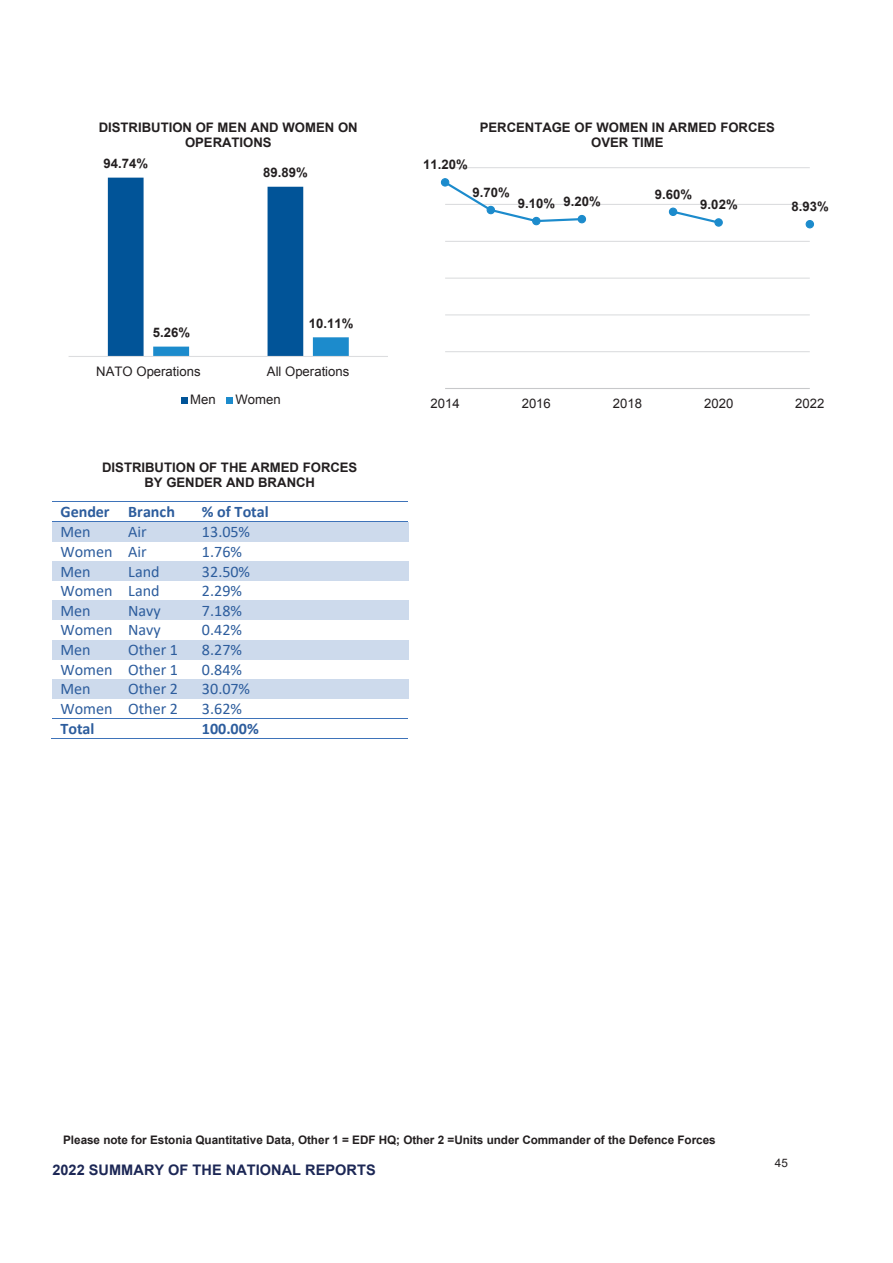
<style>
.page{position:relative;width:893px;height:1263px;background:#fff}
.page>*{position:absolute;margin:0;border:0;box-sizing:border-box;transform-origin:0 0}
.t1{font:16.05px "Calibri";color:#2d5d9d}
.t2{font:700 16.05px "Calibri";letter-spacing:-.005em;color:#2d5d9d}
.t3{font:700 14.55px "Arial";color:#1c2755}
.t4{font:700 13.2px/15.3px "Arial";color:#231f20;text-align:center}
.t5{font:13.2px "Arial";letter-spacing:.005em;color:#231f20}
.t6{font:700 11.7px "Arial";color:#231f20}
.t7{font:11.7px "Arial";color:#231f20}
</style>
<div class="page">
<hr style="left:53px;top:501px;width:67px;height:1px;background:#3e73b9">
<hr style="left:121px;top:501px;width:73px;height:1px;background:#3e73b9">
<hr style="left:195px;top:501px;width:213px;height:1px;background:#3e73b9">
<div style="left:53px;top:522px;width:67px;height:20px;background:#cddaec"></div>
<div style="left:120px;top:522px;width:74px;height:20px;background:#cddaec"></div>
<div style="left:194px;top:522px;width:214px;height:20px;background:#cddaec"></div>
<hr style="left:53px;top:521px;width:67px;height:1px;background:#3e73b9">
<hr style="left:121px;top:521px;width:73px;height:1px;background:#3e73b9">
<hr style="left:195px;top:521px;width:213px;height:1px;background:#3e73b9">
<div style="left:53px;top:561px;width:67px;height:20px;background:#cddaec"></div>
<div style="left:120px;top:561px;width:74px;height:20px;background:#cddaec"></div>
<div style="left:194px;top:561px;width:214px;height:20px;background:#cddaec"></div>
<div style="left:53px;top:601px;width:67px;height:19px;background:#cddaec"></div>
<div style="left:120px;top:601px;width:74px;height:19px;background:#cddaec"></div>
<div style="left:194px;top:601px;width:214px;height:19px;background:#cddaec"></div>
<div style="left:53px;top:640px;width:67px;height:19px;background:#cddaec"></div>
<div style="left:120px;top:640px;width:74px;height:19px;background:#cddaec"></div>
<div style="left:194px;top:640px;width:214px;height:19px;background:#cddaec"></div>
<div style="left:53px;top:679px;width:67px;height:20px;background:#cddaec"></div>
<div style="left:120px;top:679px;width:74px;height:20px;background:#cddaec"></div>
<div style="left:194px;top:679px;width:214px;height:20px;background:#cddaec"></div>
<hr style="left:53px;top:718px;width:67px;height:1px;background:#3e73b9">
<hr style="left:121px;top:718px;width:73px;height:1px;background:#3e73b9">
<hr style="left:195px;top:718px;width:213px;height:1px;background:#3e73b9">
<hr style="left:51px;top:738px;width:69px;height:1px;background:#3e73b9">
<hr style="left:120px;top:738px;width:74px;height:1px;background:#3e73b9">
<hr style="left:194px;top:738px;width:214px;height:1px;background:#3e73b9">
<hr style="left:445px;top:351px;width:365px;height:1px;background:#dcdddf">
<hr style="left:445px;top:314px;width:365px;height:1px;background:#dcdddf">
<hr style="left:445px;top:278px;width:365px;height:1px;background:#dcdddf">
<hr style="left:445px;top:241px;width:365px;height:1px;background:#dcdddf">
<hr style="left:445px;top:204px;width:365px;height:1px;background:#dcdddf">
<hr style="left:445px;top:167px;width:365px;height:1px;background:#dcdddf">
<hr style="left:445px;top:388px;width:365px;height:1px;background:#c7c8ca">
<svg style="left:448px;top:179px;width:266px;height:46px"></svg>
<div style="left:441px;top:179px;width:8px;height:7px;background:#1c8bcc;border-radius:50%"></div>
<div style="left:441px;top:178px;width:8px;height:9px;border:1px solid #1c8bcc;border-radius:50%"></div>
<div style="left:487px;top:206px;width:7px;height:8px;background:#1c8bcc;border-radius:50%"></div>
<div style="left:487px;top:206px;width:8px;height:8px;border:1px solid #1c8bcc;border-radius:50%"></div>
<div style="left:533px;top:217px;width:7px;height:8px;background:#1c8bcc;border-radius:50%"></div>
<div style="left:532px;top:217px;width:9px;height:8px;border:1px solid #1c8bcc;border-radius:50%"></div>
<div style="left:578px;top:215px;width:7px;height:8px;background:#1c8bcc;border-radius:50%"></div>
<div style="left:578px;top:215px;width:8px;height:8px;border:1px solid #1c8bcc;border-radius:50%"></div>
<div style="left:669px;top:208px;width:8px;height:7px;background:#1c8bcc;border-radius:50%"></div>
<div style="left:669px;top:208px;width:8px;height:8px;border:1px solid #1c8bcc;border-radius:50%"></div>
<div style="left:715px;top:219px;width:7px;height:7px;background:#1c8bcc;border-radius:50%"></div>
<div style="left:714px;top:218px;width:9px;height:9px;border:1px solid #1c8bcc;border-radius:50%"></div>
<div style="left:806px;top:221px;width:7px;height:7px;background:#1c8bcc;border-radius:50%"></div>
<div style="left:806px;top:220px;width:8px;height:8px;border:1px solid #1c8bcc;border-radius:50%"></div>
<svg style="left:108px;top:178px;width:241px;height:178px"></svg>
<hr style="left:69px;top:356px;width:319px;height:1px;background:#dcdddf">
<svg style="left:181px;top:397px;width:6px;height:6px"></svg>
<div style="left:226px;top:397px;width:7px;height:6px;background:#1c8bcc"></div>
<p class="t4" style="left:99px;top:120px;width:260px">DISTRIBUTION OF MEN AND WOMEN ON<br>OPERATIONS</p>
<p class="t4" style="left:104px;top:156px;width:46px">94.74%</p>
<p class="t4" style="left:153px;top:325px;width:39px">5.26%</p>
<p class="t4" style="left:263px;top:166px;width:46px">89.89%</p>
<p class="t4" style="left:309px;top:316px;width:46px">10.11%</p>
<p class="t5" style="left:96px;top:363px;width:106px">NATO Operations</p>
<p class="t5" style="left:267px;top:363px;width:84px">All Operations</p>
<p class="t5" style="left:190px;top:391px;width:27px">Men</p>
<p class="t5" style="left:235px;top:391px;width:47px">Women</p>
<p class="t4" style="left:102px;top:460px;width:257px">DISTRIBUTION OF THE ARMED FORCES<br>BY GENDER AND BRANCH</p>
<p class="t2" style="left:60px;top:500px;width:116px">Gender Branch</p>
<p class="t2" style="left:202px;top:500px;width:68px">% of Total</p>
<p class="t1" style="left:60px;top:521px;width:32px">Men</p>
<p class="t1" style="left:128px;top:521px;width:20px">Air</p>
<p class="t1" style="left:202px;top:521px;width:50px">13.05%</p>
<p class="t1" style="left:60px;top:540px;width:88px">Women Air</p>
<p class="t1" style="left:202px;top:540px;width:42px">1.76%</p>
<p class="t1" style="left:60px;top:560px;width:32px">Men</p>
<p class="t1" style="left:128px;top:560px;width:33px">Land</p>
<p class="t1" style="left:202px;top:560px;width:50px">32.50%</p>
<p class="t1" style="left:60px;top:580px;width:101px">Women Land</p>
<p class="t1" style="left:202px;top:580px;width:42px">2.29%</p>
<p class="t1" style="left:60px;top:599px;width:32px">Men</p>
<p class="t1" style="left:128px;top:599px;width:34px">Navy</p>
<p class="t1" style="left:202px;top:599px;width:42px">7.18%</p>
<p class="t1" style="left:60px;top:619px;width:102px">Women Navy</p>
<p class="t1" style="left:202px;top:619px;width:42px">0.42%</p>
<p class="t1" style="left:60px;top:638px;width:32px">Men</p>
<p class="t1" style="left:128px;top:638px;width:51px">Other 1</p>
<p class="t1" style="left:202px;top:638px;width:42px">8.27%</p>
<p class="t1" style="left:60px;top:658px;width:119px">Women Other 1</p>
<p class="t1" style="left:202px;top:658px;width:42px">0.84%</p>
<p class="t1" style="left:60px;top:678px;width:32px">Men</p>
<p class="t1" style="left:128px;top:678px;width:51px">Other 2</p>
<p class="t1" style="left:202px;top:678px;width:50px">30.07%</p>
<p class="t1" style="left:60px;top:697px;width:119px">Women Other 2</p>
<p class="t1" style="left:202px;top:697px;width:42px">3.62%</p>
<p class="t2" style="left:60px;top:717px;width:36px">Total</p>
<p class="t2" style="left:202px;top:717px;width:58px">100.00%</p>
<p class="t4" style="left:423px;top:158px;width:46px">11.20%</p>
<p class="t4" style="left:480px;top:120px;width:297px">PERCENTAGE OF WOMEN IN ARMED FORCES<br>OVER TIME</p>
<p class="t4" style="left:472px;top:185px;width:39px">9.70%</p>
<p class="t4" style="left:518px;top:195px;width:84px">9.10% 9.20%</p>
<p class="t4" style="left:655px;top:187px;width:39px">9.60%</p>
<p class="t4" style="left:700px;top:198px;width:39px">9.02%</p>
<p class="t4" style="left:791px;top:199px;width:39px">8.93%</p>
<p class="t5" style="left:431px;top:395px;width:31px">2014</p>
<p class="t5" style="left:522px;top:395px;width:31px">2016</p>
<p class="t5" style="left:613px;top:395px;width:31px">2018</p>
<p class="t5" style="left:704px;top:395px;width:31px">2020</p>
<p class="t5" style="left:795px;top:395px;width:31px">2022</p>
<p class="t6" style="left:63px;top:1132px;width:654px">Please note for Estonia Quantitative Data, Other 1 = EDF HQ; Other 2 =Units under Commander of the Defence Forces</p>
<p class="t3" style="left:53px;top:1160px;width:325px">2022 SUMMARY OF THE NATIONAL REPORTS</p>
<p class="t7" style="left:775px;top:1155px;width:14px">45</p>
</div>
